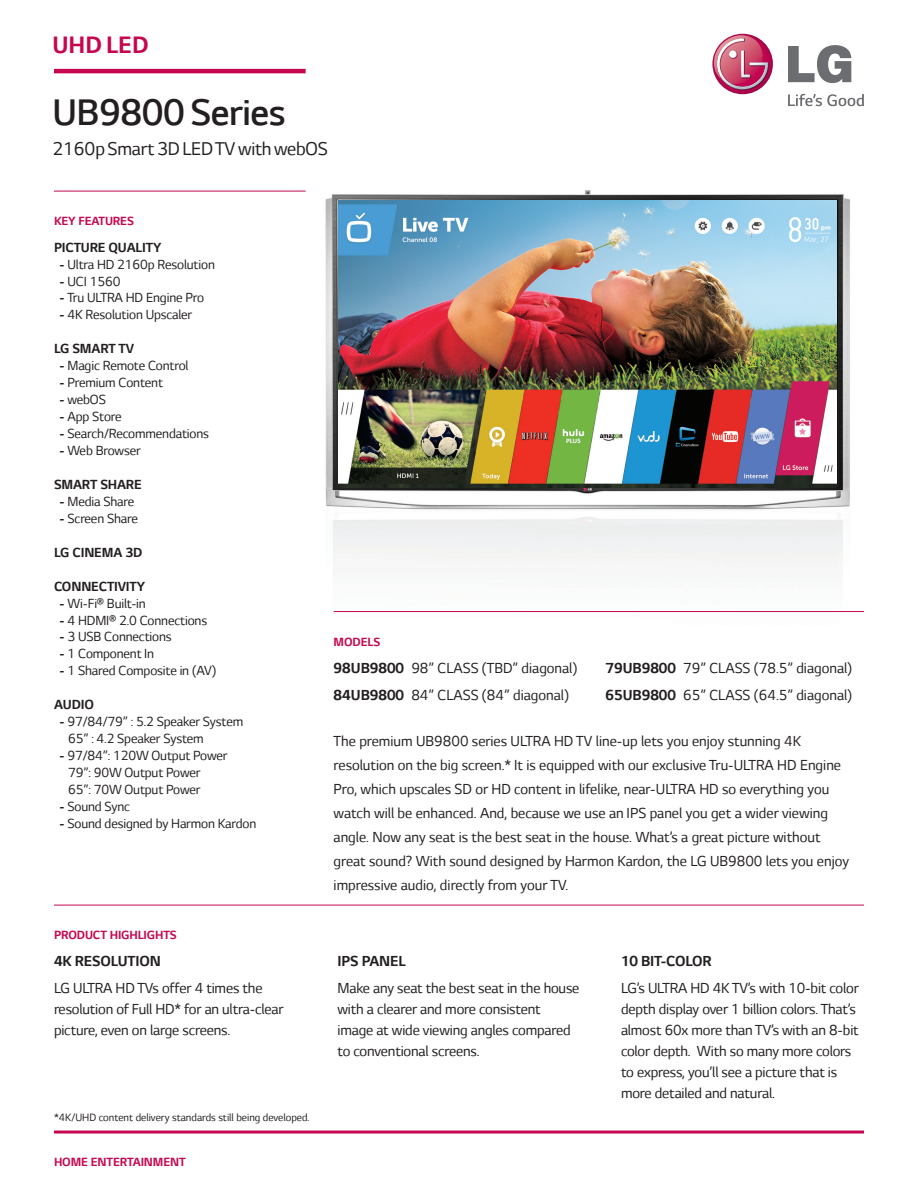
<style>
.page{position:relative;width:918px;height:1188px;background:#fff}
.page>*{position:absolute;margin:0;border:0;box-sizing:border-box;transform-origin:0 0}
.t1{font:300 42px "LG Smart";letter-spacing:-.01em;color:#231f20}
.t2{font:700 27px "LG Smart";color:#c50750}
.t3{font:21px "LG Smart";letter-spacing:-.01em;color:#231f20}
.t4{font:16.5px/21px "LG Smart";color:#231f20}
.t5{font:700 16.5px "LG Smart";letter-spacing:-.01em;color:#231f20}
.t6{font:15px/17px "LG Smart";letter-spacing:-.01em;color:#231f20}
.t7{font:700 15px "LG Smart";letter-spacing:-.01em;color:#231f20}
.t8{font:700 13.5px "LG Smart";letter-spacing:-.01em;color:#c50750}
.t9{font:12px "LG Smart";color:#231f20}
.s1{font-weight:700}
</style>
<div class="page">
<img style="left:325px;top:190px;width:525px;height:423px">
<svg style="left:712px;top:34px;width:61px;height:60px"></svg>
<svg style="left:712px;top:35px;width:57px;height:56px"></svg>
<svg style="left:788px;top:45px;width:63px;height:38px"></svg>
<svg style="left:788px;top:94px;width:76px;height:12px"></svg>
<hr style="left:54px;top:69px;width:252px;height:4px;background:#c50750">
<hr style="left:54px;top:191px;width:252px;height:1px;background:#c50750">
<hr style="left:334px;top:611px;width:530px;height:1px;background:#c50750">
<hr style="left:54px;top:1131px;width:810px;height:3px;background:#c50750">
<img style="left:339px;top:201px;width:498px;height:286px">
<hr style="left:54px;top:905px;width:810px;height:1px;background:#c50750">
<h2 class="t2" style="left:52px;top:30px;width:98px">UHD LED</h2>
<h1 class="t1" style="left:52px;top:90px;width:235px">UB9800 Series</h1>
<p class="t3" style="left:52px;top:138px;width:277px">2160p Smart 3D LED TV with webOS</p>
<p class="t8" style="left:54px;top:214px;width:81px">KEY FEATURES</p>
<p class="t7" style="left:54px;top:239px;width:29px">PICTURE</p>
<p class="t7" style="left:109px;top:239px;width:18px">QUALITY</p>
<p class="t6" style="left:59px;top:256px;width:157px"><span class="s1">-</span> Ultra HD 2160p Resolution</p>
<p class="t6" style="left:59px;top:273px;width:63px"><span class="s1">-</span> UCI 1560</p>
<p class="t6" style="left:59px;top:290px;width:146px"><span class="s1">-</span> Tru ULTRA HD Engine Pro</p>
<p class="t6" style="left:59px;top:307px;width:134px"><span class="s1">-</span> 4K Resolution Upscaler</p>
<p class="t7" style="left:54px;top:340px;width:82px">LG SMART TV</p>
<p class="t6" style="left:59px;top:357px;width:131px"><span class="s1">-</span> Magic Remote Control</p>
<p class="t6" style="left:59px;top:374px;width:105px"><span class="s1">-</span> Premium Content</p>
<p class="t6" style="left:59px;top:391px;width:48px"><span class="s1">-</span> webOS</p>
<p class="t6" style="left:59px;top:408px;width:64px"><span class="s1">-</span> App Store</p>
<p class="t6" style="left:59px;top:425px;width:151px"><span class="s1">-</span> Search/Recommendations</p>
<p class="t6" style="left:59px;top:442px;width:83px"><span class="s1">-</span> Web Browser</p>
<p class="t7" style="left:54px;top:476px;width:89px">SMART SHARE</p>
<p class="t6" style="left:59px;top:493px;width:76px"><span class="s1">-</span> Media Share</p>
<p class="t6" style="left:59px;top:510px;width:80px"><span class="s1">-</span> Screen Share</p>
<p class="t7" style="left:54px;top:544px;width:90px">LG CINEMA 3D</p>
<p class="t7" style="left:54px;top:578px;width:93px">CONNECTIVITY</p>
<p class="t6" style="left:59px;top:595px;width:88px"><span class="s1">-</span> Wi-Fi® Built-in</p>
<p class="t6" style="left:59px;top:612px;width:149px"><span class="s1">-</span> 4 HDMI® 2.0 Connections</p>
<p class="t6" style="left:59px;top:629px;width:114px"><span class="s1">-</span> 3 USB Connections</p>
<p class="t6" style="left:59px;top:646px;width:96px"><span class="s1">-</span> 1 Component In</p>
<p class="t6" style="left:59px;top:662px;width:158px"><span class="s1">-</span> 1 Shared Composite in (AV)</p>
<p class="t7" style="left:54px;top:696px;width:42px">AUDIO</p>
<p class="t6" style="left:68px;top:713px;width:177px;text-indent:-9px"><span class="s1">-</span> 97/84/79” : 5.2 Speaker System<br>65” : 4.2 Speaker System</p>
<p class="t6" style="left:68px;top:747px;width:161px;text-indent:-9px"><span class="s1">-</span> 97/84”: 120W Output Power<br>79”: 90W Output Power<br>65”: 70W Output Power</p>
<p class="t6" style="left:59px;top:798px;width:72px"><span class="s1">-</span> Sound Sync</p>
<p class="t6" style="left:59px;top:815px;width:198px"><span class="s1">-</span> Sound designed by Harmon Kardon</p>
<p class="t8" style="left:54px;top:928px;width:124px">PRODUCT HIGHLIGHTS</p>
<p class="t5" style="left:54px;top:952px;width:40px">4K RESOLUTION</p>
<p class="t4" style="left:54px;top:978px;width:231px">LG ULTRA HD TVs offer 4 times the resolution of Full HD* for an ultra-clear picture, even on large screens.</p>
<p class="t9" style="left:54px;top:1111px;width:257px">*4K/UHD content delivery standards still being developed.</p>
<p class="t8" style="left:54px;top:1155px;width:133px">HOME ENTERTAINMENT</p>
<p class="t8" style="left:334px;top:634px;width:48px">MODELS</p>
<p class="t4" style="left:334px;top:655px;width:245px;line-height:27px"><span class="s1">98UB9800</span> 98” CLASS (TBD” diagonal)<br><span class="s1">84UB9800</span> 84” CLASS (84” diagonal)</p>
<p class="t4" style="left:606px;top:655px;width:248px;line-height:27px"><span class="s1">79UB9800</span> 79” CLASS (78.5” diagonal)<br><span class="s1">65UB9800</span> 65” CLASS (64.5” diagonal)</p>
<p class="t4" style="left:334px;top:729px;width:517px;line-height:24px">The premium UB9800 series ULTRA HD TV line-up lets you enjoy stunning 4K resolution on the big screen.* It is equipped with our exclusive Tru-ULTRA HD Engine Pro, which upscales SD or HD content in lifelike, near-ULTRA HD so everything you watch will be enhanced. And, because we use an IPS panel you get a wider viewing angle. Now any seat is the best seat in the house. What’s a great picture without great sound? With sound designed by Harmon Kardon, the LG UB9800 lets you enjoy impressive audio, directly from your TV.</p>
<p class="t5" style="left:338px;top:952px;width:52px">IPS PANEL</p>
<p class="t4" style="left:338px;top:978px;width:244px">Make any seat the best seat in the house with a clearer and more consistent image at wide viewing angles compared to conventional screens.</p>
<p class="t5" style="left:621px;top:952px;width:65px">10 BIT-COLOR</p>
<p class="t4" style="left:621px;top:978px;width:239px">LG’s ULTRA HD 4K TV’s with 10-bit color depth display over 1 billion colors. That’s almost 60x more than TV’s with an 8-bit color depth. With so many more colors to express, you’ll see a picture that is more detailed and natural.</p>
</div>
